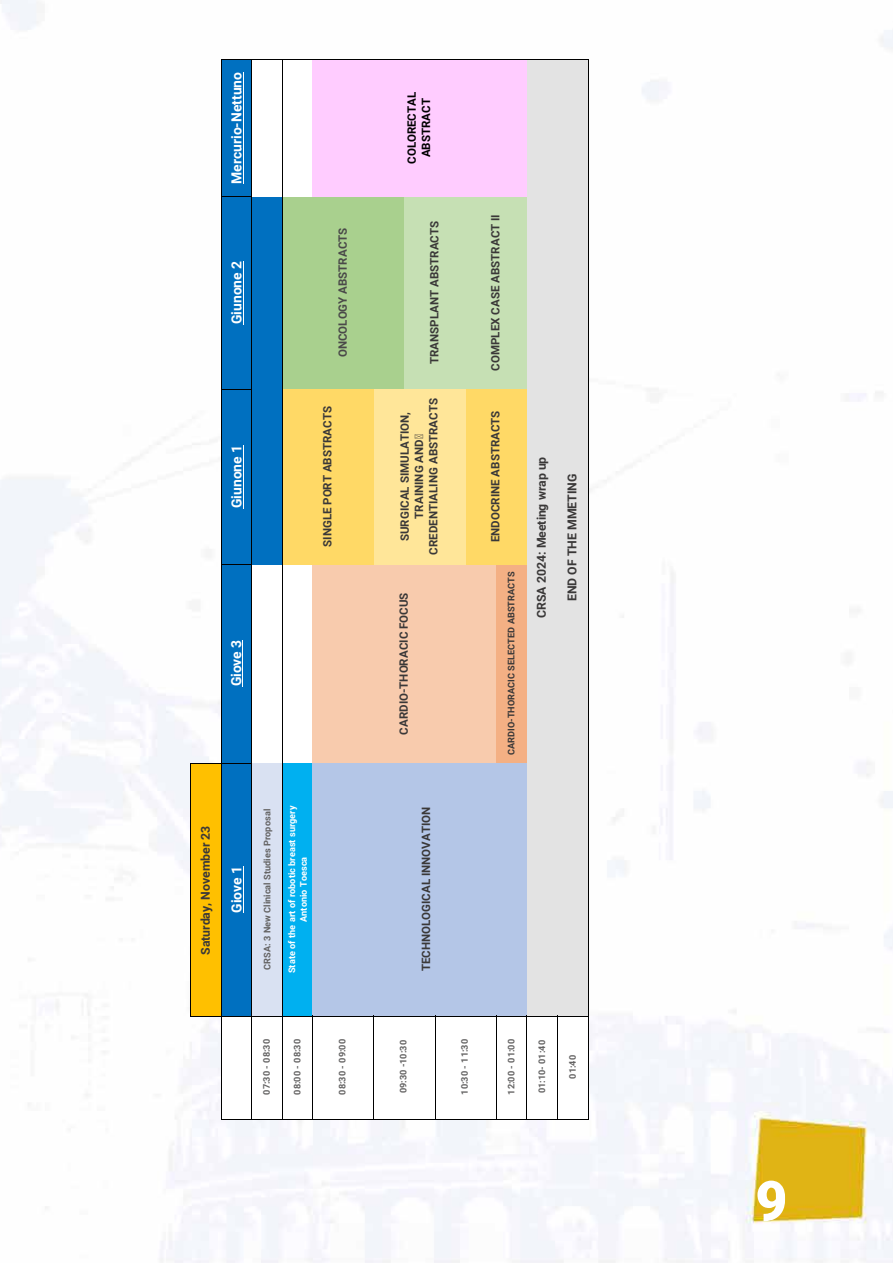
<style>
.page{position:relative;width:893px;height:1263px;background:#fff}
.page>*{position:absolute;margin:0;border:0;box-sizing:border-box;transform-origin:0 0}
.t1{font:900 55.5px "Roboto";color:#fff}
.t2{font:700 13.8px "Roboto";color:#fff}
.t3{font:700 12.3px "Roboto";letter-spacing:-.005em;color:#3a3838}
.t4{font:700 11.55px/14.4px "Roboto";color:#3a3838;text-align:center}
.t5{font:700 11.55px/14.4px "Roboto";color:#000;text-align:center}
.t6{font:700 11.55px "Roboto";color:#4a4949}
.t7{font:700 9.15px "Roboto";letter-spacing:-.005em;color:#646363}
.t8{font:700 9.15px/11.7px "Roboto";letter-spacing:.005em;color:#fff;text-align:center}
.t9{font:700 9.15px "Roboto";letter-spacing:.005em;color:#3a3838}
</style>
<div class="page">
<img style="left:0;top:0;width:893px;height:1263px">
<div style="left:190px;top:763px;width:31px;height:253px;background:#ffc000"></div>
<div style="left:221px;top:1016px;width:31px;height:103px;background:#fff"></div>
<div style="left:221px;top:60px;width:31px;height:956px;background:#0070c0"></div>
<div style="left:251px;top:1016px;width:31px;height:103px;background:#fff"></div>
<div style="left:251px;top:763px;width:31px;height:253px;background:#d9e1f2"></div>
<div style="left:251px;top:564px;width:31px;height:199px;background:#fff"></div>
<div style="left:251px;top:196px;width:31px;height:369px;background:#0070c0"></div>
<div style="left:251px;top:60px;width:31px;height:137px;background:#fff"></div>
<div style="left:282px;top:1016px;width:31px;height:103px;background:#fff"></div>
<div style="left:282px;top:763px;width:31px;height:253px;background:#00b0f0"></div>
<div style="left:282px;top:564px;width:31px;height:199px;background:#fff"></div>
<div style="left:282px;top:389px;width:31px;height:176px;background:#ffd966"></div>
<div style="left:282px;top:196px;width:31px;height:193px;background:#a9d08e"></div>
<div style="left:282px;top:60px;width:31px;height:137px;background:#fff"></div>
<div style="left:313px;top:1016px;width:61px;height:103px;background:#fff"></div>
<div style="left:313px;top:763px;width:61px;height:253px;background:#b4c6e7"></div>
<div style="left:313px;top:564px;width:61px;height:199px;background:#f8cbad"></div>
<div style="left:313px;top:389px;width:61px;height:176px;background:#ffd966"></div>
<div style="left:313px;top:196px;width:61px;height:193px;background:#a9d08e"></div>
<div style="left:313px;top:60px;width:61px;height:137px;background:#fcf"></div>
<div style="left:374px;top:1016px;width:31px;height:103px;background:#fff"></div>
<div style="left:374px;top:763px;width:31px;height:253px;background:#b4c6e7"></div>
<div style="left:374px;top:564px;width:31px;height:199px;background:#f8cbad"></div>
<div style="left:374px;top:389px;width:31px;height:176px;background:#ffe699"></div>
<div style="left:374px;top:196px;width:31px;height:193px;background:#a9d08e"></div>
<div style="left:374px;top:60px;width:31px;height:137px;background:#fcf"></div>
<div style="left:404px;top:1016px;width:62px;height:103px;background:#fff"></div>
<div style="left:404px;top:763px;width:62px;height:253px;background:#b4c6e7"></div>
<div style="left:404px;top:564px;width:62px;height:199px;background:#f8cbad"></div>
<div style="left:404px;top:389px;width:62px;height:176px;background:#ffe699"></div>
<div style="left:404px;top:196px;width:62px;height:193px;background:#c6e0b4"></div>
<div style="left:404px;top:60px;width:62px;height:137px;background:#fcf"></div>
<div style="left:466px;top:1016px;width:30px;height:103px;background:#fff"></div>
<div style="left:466px;top:763px;width:30px;height:253px;background:#b4c6e7"></div>
<div style="left:466px;top:564px;width:30px;height:199px;background:#f8cbad"></div>
<div style="left:466px;top:389px;width:30px;height:176px;background:#ffd966"></div>
<div style="left:466px;top:196px;width:30px;height:193px;background:#c6e0b4"></div>
<div style="left:466px;top:60px;width:30px;height:137px;background:#fcf"></div>
<div style="left:496px;top:1016px;width:31px;height:103px;background:#fff"></div>
<div style="left:496px;top:763px;width:31px;height:253px;background:#b4c6e7"></div>
<div style="left:496px;top:564px;width:31px;height:199px;background:#f4b084"></div>
<div style="left:496px;top:389px;width:31px;height:176px;background:#ffd966"></div>
<div style="left:496px;top:196px;width:31px;height:193px;background:#c6e0b4"></div>
<div style="left:496px;top:60px;width:31px;height:137px;background:#fcf"></div>
<div style="left:527px;top:1016px;width:61px;height:103px;background:#fff"></div>
<div style="left:527px;top:60px;width:61px;height:956px;background:#e3e3e3"></div>
<hr style="left:243px;top:866px;width:1px;height:47px;background:#fff">
<hr style="left:242px;top:640px;width:1px;height:46px;background:#fff">
<hr style="left:243px;top:445px;width:1px;height:63px;background:#fff">
<hr style="left:243px;top:261px;width:1px;height:63px;background:#fff">
<hr style="left:243px;top:72px;width:1px;height:112px;background:#fff">
<hr style="left:190px;top:1016px;width:398px;height:1px;background:#000">
<hr style="left:191px;top:763px;width:61px;height:1px;background:#000">
<hr style="left:221px;top:1119px;width:367px;height:1px;background:#000">
<hr style="left:221px;top:59px;width:367px;height:1px;background:#000">
<hr style="left:221px;top:564px;width:31px;height:1px;background:#000">
<hr style="left:221px;top:389px;width:31px;height:1px;background:#000">
<hr style="left:221px;top:196px;width:31px;height:1px;background:#000">
<hr style="left:190px;top:763px;width:1px;height:253px;background:#000">
<hr style="left:221px;top:59px;width:1px;height:1060px;background:#000">
<hr style="left:251px;top:59px;width:1px;height:1060px;background:#000">
<hr style="left:282px;top:59px;width:1px;height:1060px;background:#000">
<hr style="left:312px;top:1016px;width:1px;height:103px;background:#000">
<hr style="left:374px;top:1016px;width:1px;height:103px;background:#000">
<hr style="left:435px;top:1016px;width:1px;height:103px;background:#000">
<hr style="left:496px;top:1016px;width:1px;height:103px;background:#000">
<hr style="left:526px;top:1016px;width:1px;height:103px;background:#000">
<hr style="left:557px;top:1016px;width:1px;height:103px;background:#000">
<hr style="left:588px;top:59px;width:1px;height:1060px;background:#000">
<p class="t2" style="left:227px;top:184px;width:113px;rotate:-90deg">Mercurio-Nettuno</p>
<p class="t2" style="left:227px;top:324px;width:65px;rotate:-90deg">Giunone 2</p>
<p class="t2" style="left:227px;top:508px;width:65px;rotate:-90deg">Giunone 1</p>
<p class="t2" style="left:226px;top:686px;width:48px;rotate:-90deg">Giove 3</p>
<p class="t3" style="left:197px;top:955px;width:131px;rotate:-90deg">Saturday, November 23</p>
<p class="t2" style="left:227px;top:913px;width:48px;rotate:-90deg">Giove 1</p>
<p class="t5" style="left:404px;top:164px;width:74px;rotate:-90deg">COLORECTAL<br>ABSTRACT</p>
<p class="t6" style="left:334px;top:357px;width:131px;rotate:-90deg">ONCOLOGY ABSTRACTS</p>
<p class="t4" style="left:427px;top:364px;width:145px;rotate:-90deg">TRANSPLANT ABSTRACTS</p>
<p class="t4" style="left:488px;top:371px;width:158px;rotate:-90deg">COMPLEX CASE ABSTRACT II</p>
<p class="t4" style="left:320px;top:547px;width:142px;rotate:-90deg">SINGLE PORT ABSTRACTS</p>
<p class="t4" style="left:397px;top:555px;width:158px;rotate:-90deg">SURGICAL SIMULATION,<br>TRAINING AND<br>CREDENTIALING ABSTRACTS</p>
<p class="t4" style="left:396px;top:735px;width:143px;rotate:-90deg">CARDIO-THORACIC FOCUS</p>
<p class="t4" style="left:488px;top:542px;width:134px;rotate:-90deg">ENDOCRINE ABSTRACTS</p>
<p class="t9" style="left:505px;top:755px;width:185px;rotate:-90deg">CARDIO-THORACIC SELECTED ABSTRACTS</p>
<p class="t7" style="left:261px;top:969px;width:162px;rotate:-90deg">CRSA: 3 New Clinical Studies Proposal</p>
<p class="t8" style="left:286px;top:973px;width:169px;rotate:-90deg">State of the art of robotic breast surgery<br>Antonio Toesca</p>
<p class="t4" style="left:419px;top:971px;width:166px;rotate:-90deg">TECHNOLOGICAL INNOVATION</p>
<p class="t3" style="left:533px;top:618px;width:163px;rotate:-90deg">CRSA 2024: Meeting wrap up</p>
<p class="t3" style="left:563px;top:601px;width:129px;rotate:-90deg">END OF THE MMETING</p>
<p class="t7" style="left:260px;top:1094px;width:57px;rotate:-90deg">07:30 - 08:30</p>
<p class="t7" style="left:291px;top:1094px;width:57px;rotate:-90deg">08:00 - 08:30</p>
<p class="t7" style="left:336px;top:1094px;width:57px;rotate:-90deg">08:30 - 09:00</p>
<p class="t7" style="left:397px;top:1093px;width:55px;rotate:-90deg">09:30 -10:30</p>
<p class="t7" style="left:458px;top:1094px;width:57px;rotate:-90deg">10:30 - 11:30</p>
<p class="t7" style="left:505px;top:1094px;width:57px;rotate:-90deg">12:00 - 01:00</p>
<p class="t7" style="left:535px;top:1093px;width:55px;rotate:-90deg">01:10- 01:40</p>
<p class="t7" style="left:566px;top:1078px;width:25px;rotate:-90deg">01:40</p>
<h1 class="t1" style="left:755px;top:1162px;width:34px">9</h1>
</div>
